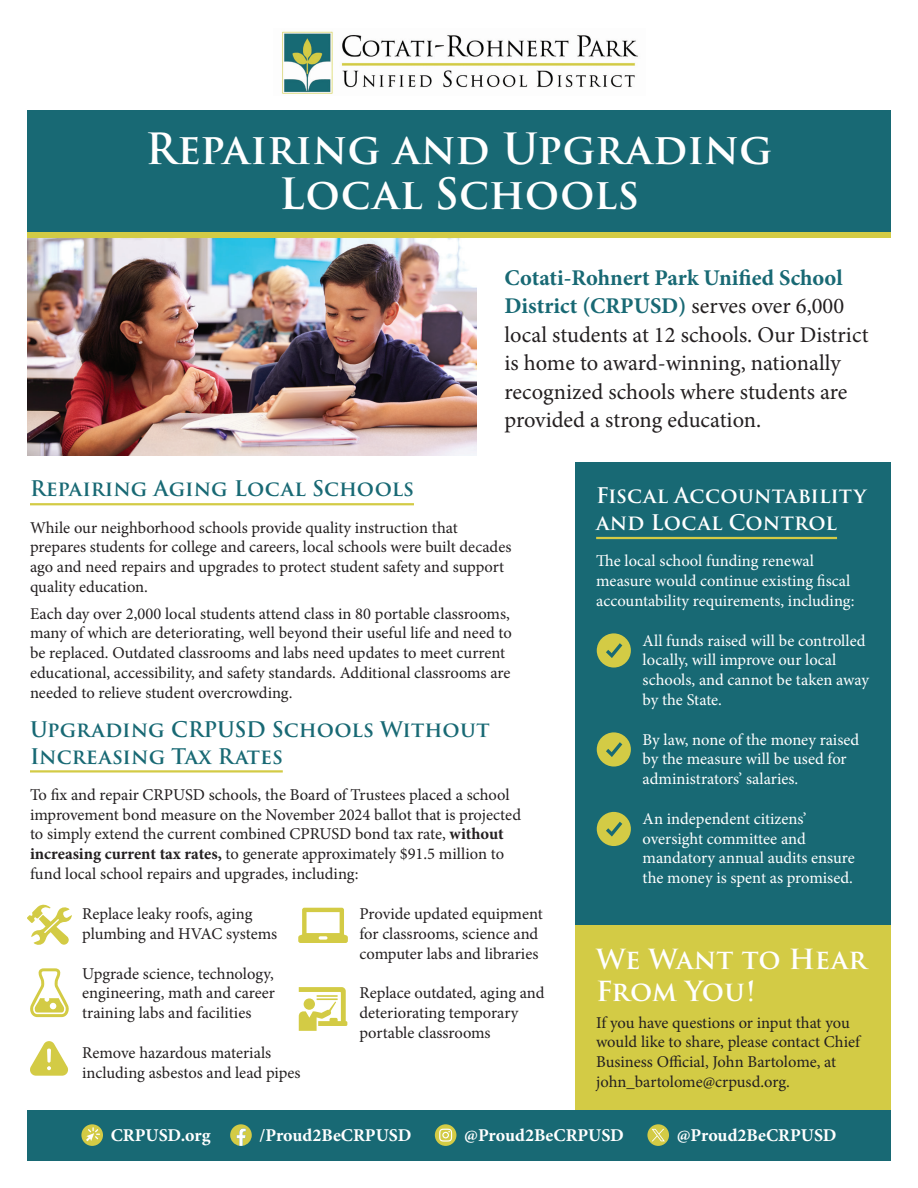
<style>
.page{position:relative;width:918px;height:1188px;background:#fff}
.page>*{position:absolute;margin:0;border:0;box-sizing:border-box;transform-origin:0 0}
.t1{font:600 42px/45px "Trajan Pro 3";color:#fff;text-align:center}
.t2{font:600 27px/31.5px "Trajan Pro 3";color:#fff}
.t3{font:22.5px/28.5px "Minion Pro";color:#231f20}
.t4{font:600 21px/27px "Trajan Pro 3";color:#186974}
.t5{font:600 21px/27px "Trajan Pro 3";letter-spacing:.01em;color:#fff}
.t6{font:700 18px "Minion Pro";color:#fff}
.t7{font:16.5px/19.8px "Minion Pro";letter-spacing:-.005em;color:#231f20}
.t8{font:16.5px/19.8px "Minion Pro";color:#fff}
.s1{font-weight:700;color:#186974}
.s2{font-weight:700}
</style>
<div class="page">
<div style="left:27px;top:110px;width:864px;height:123px;background:#186974"></div>
<img style="left:282px;top:31px;width:356px;height:63px">
<img style="left:27px;top:238px;width:449px;height:218px">
<div style="left:27px;top:233px;width:864px;height:5px;background:#d3cb45"></div>
<div style="left:576px;top:462px;width:315px;height:463px;background:#186974"></div>
<hr style="left:596px;top:537px;width:241px;height:2px;background:#d3cb45">
<svg style="left:597px;top:633px;width:34px;height:35px"></svg>
<svg style="left:597px;top:732px;width:34px;height:35px"></svg>
<svg style="left:597px;top:812px;width:34px;height:34px"></svg>
<div style="left:576px;top:925px;width:315px;height:185px;background:#d3cb45"></div>
<hr style="left:30px;top:503px;width:384px;height:2px;background:#d3cb45">
<hr style="left:30px;top:770px;width:253px;height:3px;background:#d3cb45">
<svg style="left:27px;top:904px;width:45px;height:41px"></svg>
<svg style="left:30px;top:968px;width:39px;height:49px"></svg>
<svg style="left:298px;top:908px;width:50px;height:35px"></svg>
<svg style="left:299px;top:987px;width:48px;height:44px"></svg>
<div style="left:27px;top:1110px;width:864px;height:51px;background:#186974"></div>
<svg style="left:81px;top:1124px;width:22px;height:22px"></svg>
<svg style="left:86px;top:1127px;width:14px;height:14px"></svg>
<svg style="left:230px;top:1124px;width:22px;height:22px"></svg>
<svg style="left:435px;top:1124px;width:21px;height:22px"></svg>
<svg style="left:439px;top:1129px;width:13px;height:13px"></svg>
<svg style="left:647px;top:1124px;width:22px;height:22px"></svg>
<svg style="left:652px;top:1129px;width:13px;height:12px"></svg>
<svg style="left:30px;top:1041px;width:38px;height:35px"></svg>
<h1 class="t1" style="left:145px;top:128px;width:629px">Repairing and Upgrading<br>Local Schools</h1>
<h3 class="t3" style="left:505px;top:263px;width:365px"><span class="s1">Cotati-Rohnert Park Unified School District (CRPUSD)</span> serves over 6,000 local students at 12 schools. Our District is home to award-winning, nationally recognized schools where students are provided a strong education.</h3>
<p class="t4" style="left:30px;top:476px;width:385px">Repairing Aging Local Schools</p>
<p class="t7" style="left:30px;top:518px;width:483px">While our neighborhood schools provide quality instruction that prepares students for college and careers, local schools were built decades ago and need repairs and upgrades to protect student safety and support quality education.</p>
<p class="t7" style="left:30px;top:604px;width:483px">Each day over 2,000 local students attend class in 80 portable classrooms, many of which are deteriorating, well beyond their useful life and need to be replaced. Outdated classrooms and labs need updates to meet current educational, accessibility, and safety standards. Additional classrooms are needed to relieve student overcrowding.</p>
<p class="t4" style="left:30px;top:716px;width:461px">Upgrading CRPUSD Schools Without<br>Increasing Tax Rates</p>
<p class="t7" style="left:30px;top:785px;width:493px">To fix and repair CRPUSD schools, the Board of Trustees placed a school improvement bond measure on the November 2024 ballot that is projected to simply extend the current combined CPRUSD bond tax rate, <span class="s2">without increasing current tax rates,</span> to generate approximately $91.5 million to fund local school repairs and upgrades, including:</p>
<p class="t7" style="left:82px;top:904px;width:196px">Replace leaky roofs, aging plumbing and HVAC systems</p>
<p class="t7" style="left:82px;top:964px;width:194px;text-align:justify">Upgrade science, technology, engineering, math and career training labs and facilities</p>
<p class="t7" style="left:82px;top:1043px;width:220px">Remove hazardous materials including asbestos and lead pipes</p>
<p class="t7" style="left:360px;top:904px;width:185px">Provide updated equipment for classrooms, science and computer labs and libraries</p>
<p class="t7" style="left:360px;top:983px;width:187px">Replace outdated, aging and deteriorating temporary portable classrooms</p>
<p class="t5" style="left:596px;top:483px;width:272px">Fiscal Accountability and Local Control</p>
<p class="t8" style="left:596px;top:551px;width:260px">The local school funding renewal measure would continue existing fiscal accountability requirements, including:</p>
<p class="t8" style="left:643px;top:631px;width:228px">All funds raised will be controlled locally, will improve our local schools, and cannot be taken away by the State.</p>
<p class="t8" style="left:643px;top:730px;width:218px">By law, none of the money raised by the measure will be used for administrators’ salaries.</p>
<p class="t8" style="left:643px;top:809px;width:214px">An independent citizens’ oversight committee and mandatory annual audits ensure the money is spent as promised.</p>
<h2 class="t2" style="left:596px;top:944px;width:272px">We Want to Hear<br>From You!</h2>
<p class="t7" style="left:596px;top:1013px;width:265px">If you have questions or input that you would like to share, please contact Chief Business Official, John Bartolome, at john_bartolome@crpusd.org.</p>
<p class="t6" style="left:111px;top:1123px;width:101px">CRPUSD.org</p>
<p class="t6" style="left:260px;top:1123px;width:153px">/Proud2BeCRPUSD</p>
<p class="t6" style="left:464px;top:1123px;width:161px">@Proud2BeCRPUSD</p>
<p class="t6" style="left:677px;top:1123px;width:161px">@Proud2BeCRPUSD</p>
</div>
